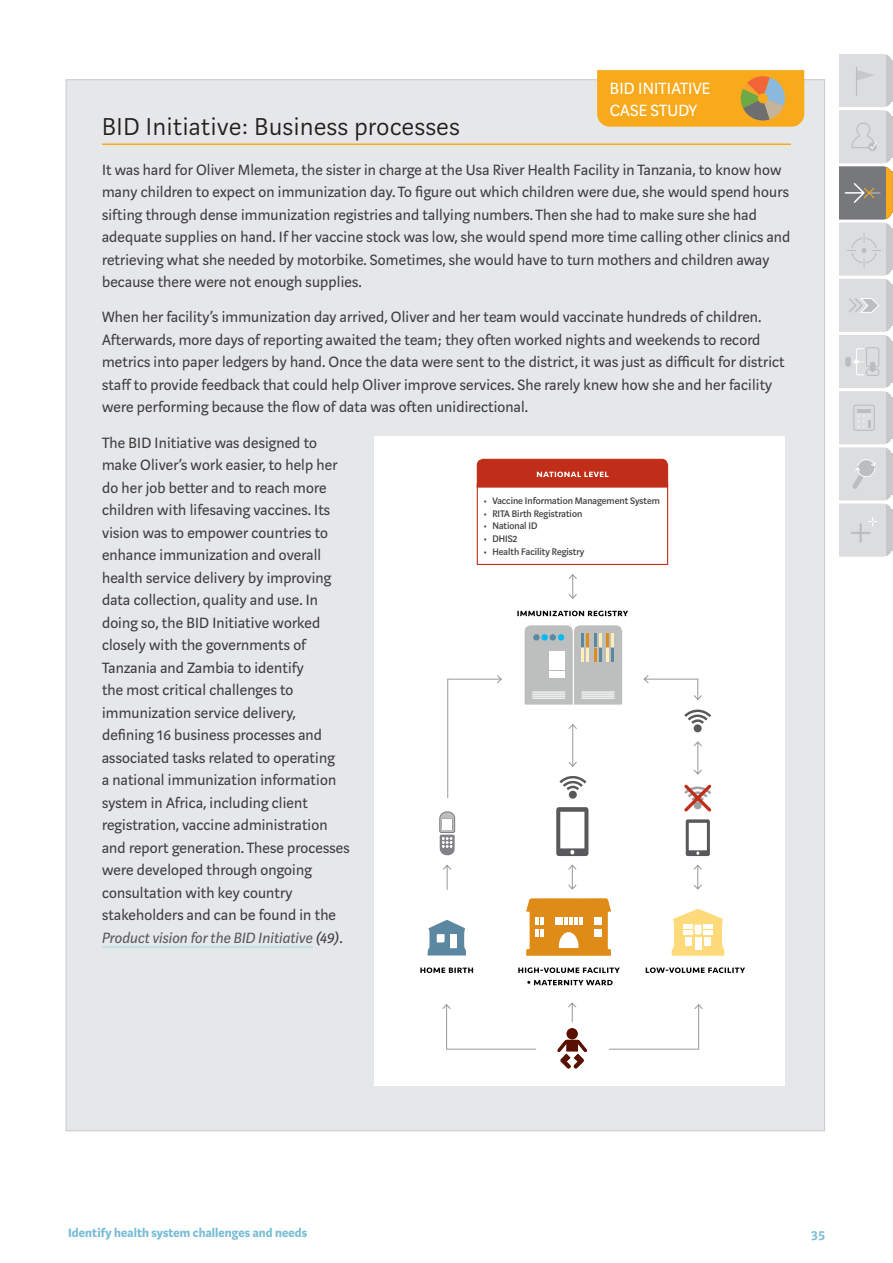
<style>
.page{position:relative;width:893px;height:1263px;background:#fff}
.page>*{position:absolute;margin:0;border:0;box-sizing:border-box;transform-origin:0 0}
.Indented_Case_Study{font:300 27px "Marat Sans";letter-spacing:.025em;color:#231f20}
.DIIG_-_Section_span{font:18px/22.5px "Marat Sans";letter-spacing:.01em;color:#fff}
.DIG-body_text{font:16.5px/22.5px "Marat Sans";letter-spacing:.01em;color:#3e3e3f}
.t1{font:600 15px "Marat Sans";color:#78bdd6}
.DIG-body_text-2{font:700 13.5px "Marat Sans";letter-spacing:.01em;color:#78bdd6}
.t2{font:500 10.5px "Marat Sans";color:#3e3e3f}
.s1{font-style:italic;color:#57585a}
.s2{font-style:italic}
</style>
<div class="page">
<hr style="left:891px;top:341px;width:2px;height:41px;background:#c7c8ca">
<hr style="left:891px;top:509px;width:2px;height:42px;background:#c7c8ca">
<hr style="left:891px;top:116px;width:2px;height:41px;background:#c7c8ca">
<hr style="left:891px;top:285px;width:2px;height:41px;background:#c7c8ca">
<hr style="left:891px;top:453px;width:2px;height:42px;background:#c7c8ca">
<hr style="left:891px;top:61px;width:2px;height:41px;background:#c7c8ca">
<hr style="left:891px;top:229px;width:2px;height:41px;background:#c7c8ca">
<hr style="left:891px;top:397px;width:2px;height:41px;background:#c7c8ca">
<hr style="left:891px;top:172px;width:2px;height:41px;background:#f9a91c">
<div style="left:66px;top:79px;width:759px;height:1052px;background:#e6e7e9;border:1px solid #c7c8ca"></div>
<svg style="left:597px;top:70px;width:207px;height:57px;background:#eda72a"></svg>
<hr style="left:102px;top:143px;width:689px;height:2px;background:#f9a91c">
<hr style="left:102px;top:946px;width:211px;height:2px;background:#b3e1eb">
<svg style="left:839px;top:54px;width:53px;height:503px;background:#d2d2d2"></svg>
<div style="left:374px;top:437px;width:410px;height:649px;background:#fff"></div>
<svg style="left:439px;top:814px;width:2px;height:38px"></svg>
<svg style="left:441px;top:574px;width:263px;height:476px"></svg>
<div style="left:477px;top:483px;width:191px;height:82px;border:1px solid #c02d19"></div>
<svg style="left:557px;top:1028px;width:30px;height:41px"></svg>
<svg style="left:526px;top:898px;width:85px;height:57px"></svg>
<svg style="left:671px;top:909px;width:53px;height:46px"></svg>
<div style="left:695px;top:937px;width:6px;height:13px;background:#fff"></div>
<div style="left:704px;top:937px;width:7px;height:9px;background:#fff"></div>
<div style="left:685px;top:937px;width:6px;height:9px;background:#fff"></div>
<svg style="left:427px;top:920px;width:39px;height:35px"></svg>
<svg style="left:518px;top:967px;width:102px;height:6px"></svg>
<svg style="left:527px;top:980px;width:86px;height:5px"></svg>
<svg style="left:646px;top:967px;width:99px;height:6px"></svg>
<svg style="left:420px;top:967px;width:53px;height:6px"></svg>
<svg style="left:476px;top:458px;width:193px;height:30px;background:#c53e2b"></svg>
<svg style="left:643px;top:674px;width:60px;height:27px"></svg>
<div style="left:694px;top:724px;width:8px;height:8px;background:#59595c;border-radius:50%"></div>
<svg style="left:682px;top:708px;width:30px;height:18px"></svg>
<svg style="left:692px;top:740px;width:11px;height:35px"></svg>
<svg style="left:681px;top:782px;width:31px;height:74px"></svg>
<div style="left:569px;top:791px;width:8px;height:8px;background:#59595c;border-radius:50%"></div>
<svg style="left:557px;top:775px;width:32px;height:18px"></svg>
<p class="DIIG_-_Section_span" style="left:610px;top:77px;width:102px">BID INITIATIVE<br>CASE STUDY</p>
<p class="Indented_Case_Study" style="left:102px;top:112px;width:359px">BID Initiative: Business processes</p>
<p class="DIG-body_text" style="left:102px;top:158px;width:690px">It was hard for Oliver Mlemeta, the sister in charge at the Usa River Health Facility in Tanzania, to know how many children to expect on immunization day. To figure out which children were due, she would spend hours sifting through dense immunization registries and tallying numbers. Then she had to make sure she had adequate supplies on hand. If her vaccine stock was low, she would spend more time calling other clinics and retrieving what she needed by motorbike. Sometimes, she would have to turn mothers and children away because there were not enough supplies.</p>
<p class="DIG-body_text" style="left:102px;top:306px;width:684px">When her facility’s immunization day arrived, Oliver and her team would vaccinate hundreds of children.<br>Afterwards, more days of reporting awaited the team; they often worked nights and weekends to record metrics into paper ledgers by hand. Once the data were sent to the district, it was just as difficult for district staff to provide feedback that could help Oliver improve services. She rarely knew how she and her facility were performing because the flow of data was often unidirectional.</p>
<p class="DIG-body_text" style="left:102px;top:431px;width:249px">The BID Initiative was designed to make Oliver’s work easier, to help her do her job better and to reach more children with lifesaving vaccines. Its vision was to empower countries to enhance immunization and overall health service delivery by improving data collection, quality and use. In doing so, the BID Initiative worked closely with the governments of Tanzania and Zambia to identify<br>the most critical challenges to immunization service delivery, defining 16 business processes and associated tasks related to operating<br>a national immunization information system in Africa, including client registration, vaccine administration and report generation. These processes were developed through ongoing consultation with key country stakeholders and can be found in the <span class="s1">Product vision for the BID Initiative</span> <span class="s2">(49)</span>.</p>
<p class="t2" style="left:484px;top:495px;width:177px">• Vaccine Information Management System</p>
<p class="t2" style="left:484px;top:508px;width:100px">• RITA Birth Registration</p>
<p class="t2" style="left:484px;top:521px;width:55px">• National ID</p>
<p class="t2" style="left:484px;top:533px;width:35px">• DHIS2</p>
<p class="t2" style="left:484px;top:546px;width:102px">• Health Facility Registry</p>
<p class="DIG-body_text-2" style="left:68px;top:1225px;width:241px">Identify health system challenges and needs</p>
<p class="t1" style="left:811px;top:1227px;width:15px">35</p>
</div>
